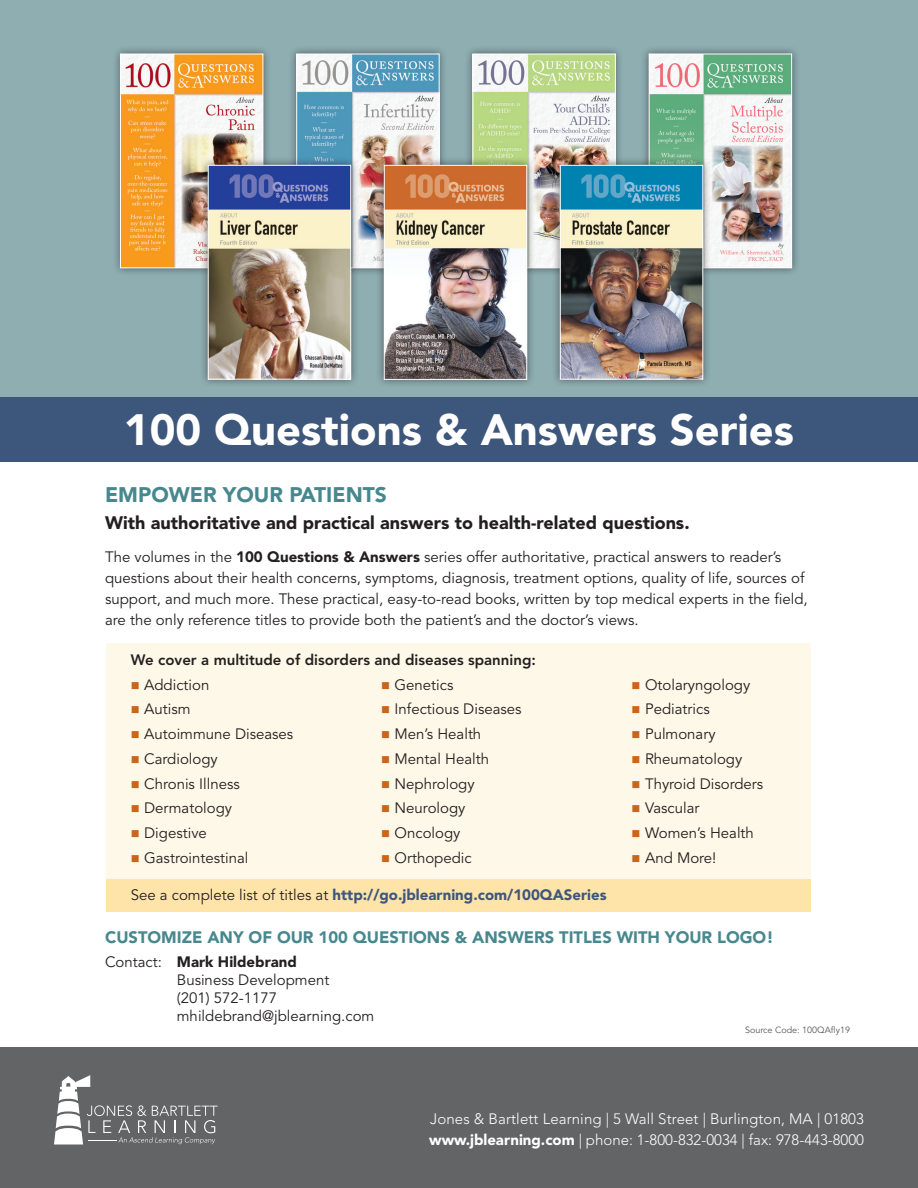
<style>
.page{position:relative;width:918px;height:1188px;background:#fff}
.page>*{position:absolute;margin:0;border:0;box-sizing:border-box;transform-origin:0 0}
.t1{font:900 43.5px "Avenir LT Std";color:#fff}
.t2{font:900 21px "Avenir LT Std";color:#47888e}
.t3{font:900 18px "Avenir LT Std";color:#231f20}
.t4{font:900 16.5px "Avenir LT Std";color:#47888e}
.t5{font:15px/21px "Avenir LT Std";color:#231f20}
.t6{font:300 15px "Avenir LT Std";letter-spacing:.01em;color:#fff}
.t7{font:900 15px "Avenir LT Std";color:#3d567b}
.t8{font:800 15px "Avenir LT Std";color:#231f20}
.t9{font:900 15px "Avenir LT Std";color:#231f20}
.t10{font:9px "Avenir LT Std";color:#57585a}
.s1{font-weight:900}
.s2{color:#cb6519}
.s3{font-weight:400;color:#231f20}
</style>
<div class="page">
<div style="left:106px;top:643px;width:705px;height:269px;background:#fef8e8"></div>
<div style="left:106px;top:879px;width:705px;height:33px;background:#ffe4aa"></div>
<div style="left:0;top:0;width:918px;height:460px;background:#8eaeb2"></div>
<div style="left:0;top:1047px;width:918px;height:141px;background:#636466"></div>
<svg style="left:54px;top:1075px;width:164px;height:69px"></svg>
<div style="left:112px;top:45px;width:160px;height:231px;background:#231f20;opacity:.55"></div>
<img style="left:122px;top:56px;width:139px;height:210px">
<div style="left:120px;top:54px;width:143px;height:214px;border:1px solid #fff"></div>
<div style="left:288px;top:45px;width:160px;height:231px;background:#231f20;opacity:.55"></div>
<img style="left:298px;top:56px;width:140px;height:210px">
<div style="left:296px;top:54px;width:144px;height:214px;border:1px solid #fff"></div>
<div style="left:464px;top:45px;width:160px;height:231px;background:#231f20;opacity:.55"></div>
<img style="left:475px;top:56px;width:139px;height:210px">
<div style="left:473px;top:54px;width:143px;height:214px;border:1px solid #fff"></div>
<div style="left:641px;top:45px;width:159px;height:231px;background:#231f20;opacity:.55"></div>
<img style="left:651px;top:56px;width:139px;height:210px">
<div style="left:649px;top:54px;width:143px;height:214px;border:1px solid #fff"></div>
<div style="left:200px;top:157px;width:159px;height:231px;background:#231f20;opacity:.55"></div>
<img style="left:210px;top:167px;width:139px;height:211px">
<div style="left:208px;top:165px;width:143px;height:215px;border:1px solid #fff"></div>
<div style="left:376px;top:157px;width:159px;height:231px;background:#231f20;opacity:.55"></div>
<img style="left:386px;top:167px;width:139px;height:211px">
<div style="left:384px;top:165px;width:143px;height:215px;border:1px solid #fff"></div>
<div style="left:552px;top:157px;width:160px;height:231px;background:#231f20;opacity:.55"></div>
<img style="left:562px;top:167px;width:139px;height:211px">
<div style="left:560px;top:165px;width:143px;height:215px;border:1px solid #fff"></div>
<div style="left:0;top:397px;width:918px;height:65px;background:#3d567b"></div>
<p class="t1" style="left:124px;top:403px;width:672px">100 Questions &amp; Answers Series</p>
<p class="t2" style="left:105px;top:482px;width:283px">EMPOWER YOUR PATIENTS</p>
<p class="t3" style="left:105px;top:512px;width:586px">With authoritative and practical answers to health-related questions.</p>
<p class="t5" style="left:105px;top:546px;width:704px">The volumes in the <span class="s1">100 Questions &amp; Answers</span> series offer authoritative, practical answers to reader’s questions about their health concerns, symptoms, diagnosis, treatment options, quality of life, sources of support, and much more. These practical, easy-to-read books, written by top medical experts in the field, are the only reference titles to provide both the patient’s and the doctor’s views.</p>
<p class="t8" style="left:131px;top:651px;width:407px">We cover a multitude of disorders and diseases spanning:</p>
<p class="t5" style="left:131px;top:674px;width:80px"><span class="s2">■</span> Addiction</p>
<p class="t5" style="left:131px;top:699px;width:61px"><span class="s2">■</span> Autism</p>
<p class="t5" style="left:131px;top:724px;width:164px"><span class="s2">■</span> Autoimmune Diseases</p>
<p class="t5" style="left:131px;top:749px;width:89px"><span class="s2">■</span> Cardiology</p>
<p class="t5" style="left:131px;top:773px;width:111px"><span class="s2">■</span> Chronis Illness</p>
<p class="t5" style="left:131px;top:798px;width:103px"><span class="s2">■</span> Dermatology</p>
<p class="t5" style="left:131px;top:823px;width:78px"><span class="s2">■</span> Digestive</p>
<p class="t5" style="left:131px;top:848px;width:119px"><span class="s2">■</span> Gastrointestinal</p>
<p class="t5" style="left:381px;top:674px;width:74px"><span class="s2">■</span> Genetics</p>
<p class="t5" style="left:381px;top:699px;width:142px"><span class="s2">■</span> Infectious Diseases</p>
<p class="t5" style="left:381px;top:724px;width:102px"><span class="s2">■</span> Men’s Health</p>
<p class="t5" style="left:381px;top:749px;width:109px"><span class="s2">■</span> Mental Health</p>
<p class="t5" style="left:381px;top:773px;width:95px"><span class="s2">■</span> Nephrology</p>
<p class="t5" style="left:381px;top:798px;width:86px"><span class="s2">■</span> Neurology</p>
<p class="t5" style="left:381px;top:823px;width:81px"><span class="s2">■</span> Oncology</p>
<p class="t5" style="left:381px;top:848px;width:92px"><span class="s2">■</span> Orthopedic</p>
<p class="t5" style="left:632px;top:674px;width:120px"><span class="s2">■</span> Otolaryngology</p>
<p class="t5" style="left:632px;top:699px;width:80px"><span class="s2">■</span> Pediatrics</p>
<p class="t5" style="left:632px;top:724px;width:86px"><span class="s2">■</span> Pulmonary</p>
<p class="t5" style="left:632px;top:749px;width:112px"><span class="s2">■</span> Rheumatology</p>
<p class="t5" style="left:632px;top:773px;width:133px"><span class="s2">■</span> Thyroid Disorders</p>
<p class="t5" style="left:632px;top:798px;width:69px"><span class="s2">■</span> Vascular</p>
<p class="t5" style="left:632px;top:823px;width:124px"><span class="s2">■</span> Women’s Health</p>
<p class="t5" style="left:632px;top:848px;width:86px"><span class="s2">■</span> And More!</p>
<p class="t7" style="left:131px;top:885px;width:477px"><span class="s3">See a complete list of titles at</span> http://go.jblearning.com/100QASeries</p>
<p class="t4" style="left:105px;top:927px;width:670px">CUSTOMIZE ANY OF OUR 100 QUESTIONS &amp; ANSWERS TITLES WITH YOUR LOGO!</p>
<p class="t5" style="left:105px;top:952px;width:58px">Contact:</p>
<p class="t9" style="left:177px;top:953px;width:122px">Mark Hildebrand</p>
<p class="t5" style="left:177px;top:970px;width:154px">Business Development</p>
<p class="t5" style="left:177px;top:988px;width:102px">(201) 572-1177</p>
<p class="t5" style="left:177px;top:1006px;width:199px">mhildebrand@jblearning.com</p>
<p class="t10" style="left:745px;top:1025px;width:107px">Source Code: 100QAfly19</p>
<p class="t6" style="left:430px;top:1110px;width:435px">Jones &amp; Bartlett Learning | 5 Wall Street | Burlington, MA | 01803</p>
<p class="t6" style="left:429px;top:1131px;width:436px"><span class="s1">www.jblearning.com</span> | phone: 1-800-832-0034 | fax: 978-443-8000</p>
</div>
